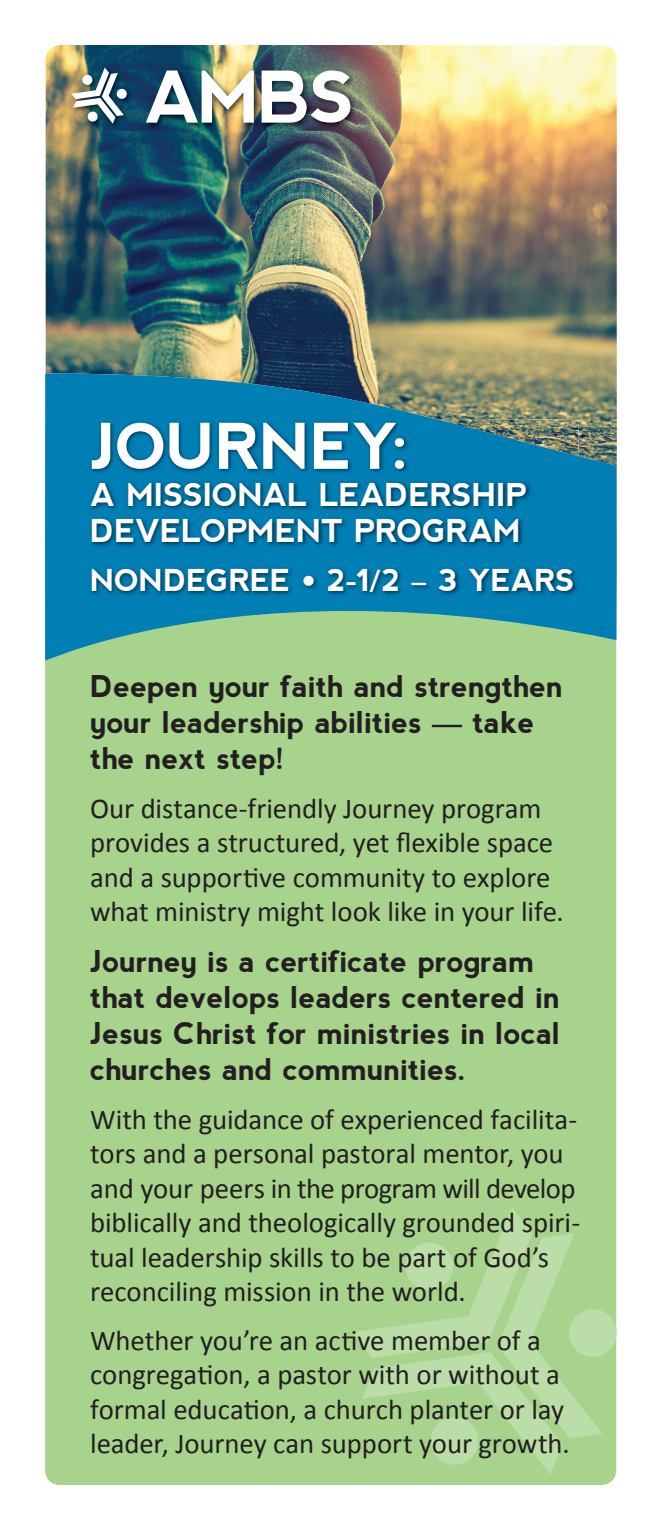
<style>
.page{position:relative;width:661px;height:1530px;background:#fff}
.page>*{position:absolute;margin:0;border:0;box-sizing:border-box;transform-origin:0 0}
.t1{font:700 63px "nevis";letter-spacing:-.005em;color:#fff}
.t2{font:700 31.5px/36.8px "nevis";letter-spacing:-.015em;color:#fff}
.t3{font:700 30.25px "nevis";letter-spacing:-.01em;color:#fff}
.t4{font:700 30px/36px "nevis";color:#231f20}
.t5{font:28.75px/34.5px "Calibri";letter-spacing:-.005em;color:#231f20}
.s1{font-family:"Aldus LT Std";font-weight:400}
</style>
<div class="page">
<img style="left:46px;top:45px;width:570px;height:329px">
<div style="left:45px;top:661px;width:570px;height:824px;background:#a7d38d"></div>
<svg style="left:45px;top:374px;width:571px;height:287px;background:#45969a"></svg>
<svg style="left:352px;top:1207px;width:265px;height:268px;background:#aed696"></svg>
<img style="left:88px;top:420px;width:490px;height:177px">
<img style="left:68px;top:65px;width:289px;height:65px">
<img style="left:146px;top:71px;width:204px;height:52px">
<svg style="left:71px;top:68px;width:53px;height:56px"></svg>
<div style="left:116px;top:89px;width:11px;height:10px;background:#fff;border-radius:50%"></div>
<h1 class="t1" style="left:90px;top:410px;width:321px">JOURNEY:</h1>
<p class="t2" style="left:90px;top:476px;width:438px">A MISSIONAL LEADERSHIP<br>DEVELOPMENT PROGRAM</p>
<p class="t3" style="left:90px;top:563px;width:485px">NONDEGREE <span class="s1">•</span> 2-1/2 – 3 YEARS</p>
<p class="t4" style="left:90px;top:668px;width:474px">Deepen your faith and strengthen your leadership abilities — take the next step!</p>
<p class="t5" style="left:90px;top:791px;width:475px">Our distance-friendly Journey program provides a structured, yet flexible space and a supportive community to explore what ministry might look like in your life.</p>
<p class="t4" style="left:90px;top:943px;width:471px">Journey is a certificate program that develops leaders centered in<br>Jesus Christ for ministries in local churches and communities.</p>
<p class="t5" style="left:90px;top:1102px;width:491px">With the guidance of experienced facilita&shy;tors and a personal pastoral mentor, you and your peers in the program will develop biblically and theologically grounded spiri&shy;tual leadership skills to be part of God’s reconciling mission in the world.</p>
<p class="t5" style="left:90px;top:1323px;width:480px">Whether you’re an active member of a congregation, a pastor with or without a formal education, a church planter or lay leader, Journey can support your growth.</p>
</div>
